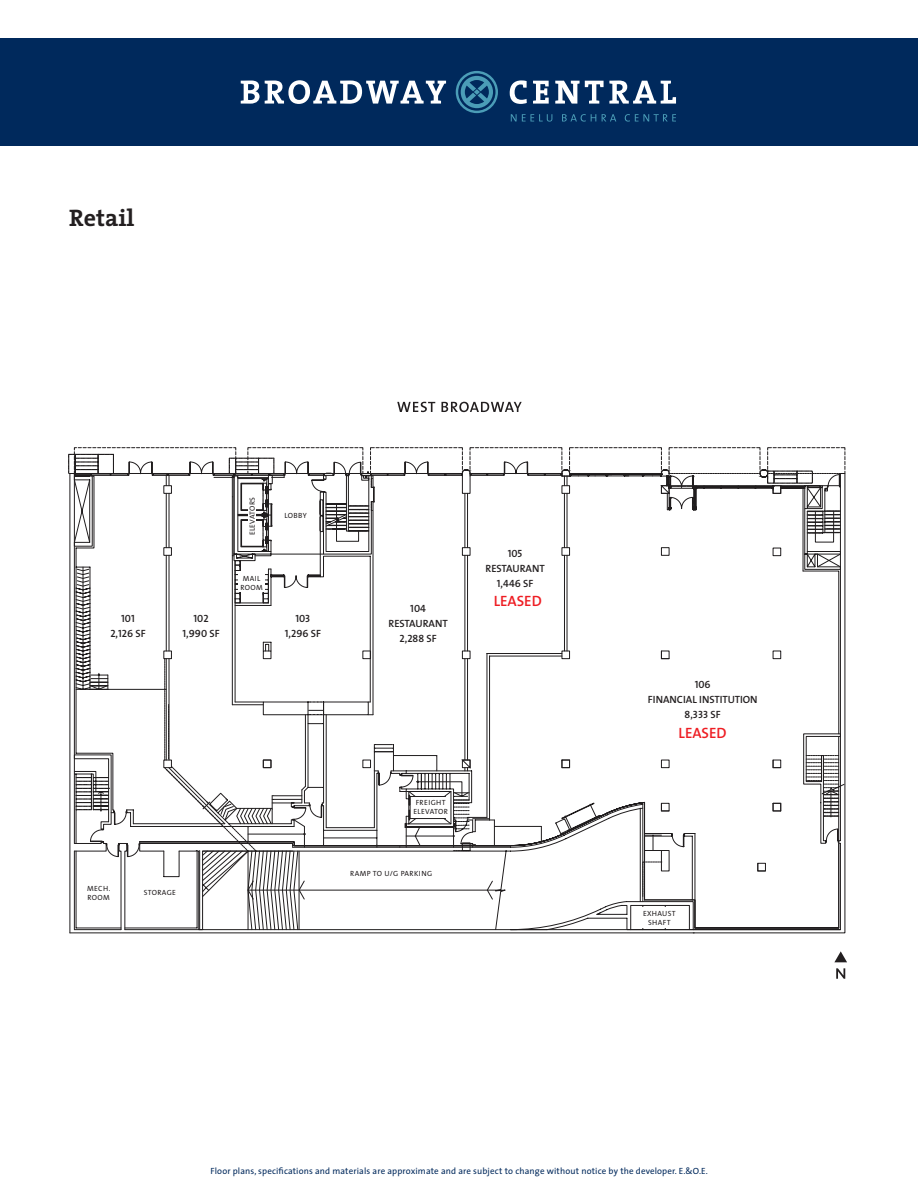
<style>
.page{position:relative;width:918px;height:1188px;background:#fff}
.page>*{position:absolute;margin:0;border:0;box-sizing:border-box;transform-origin:0 0}
.t1{font:700 24px "The Serif";color:#231f20}
.t2{font:15px "The Sans Semi Bold Caps";color:#ee1d23}
.t3{font:10.5px/15px "The Sans Semi Bold Caps";color:#231f20;text-align:center}
.t4{font:9px "The Sans";letter-spacing:.015em;color:#00295c}
.t5{font:7.5px/9px "The Sans Caps";letter-spacing:.05em;color:#231f20;text-align:center}
</style>
<div class="page">
<div style="left:0;top:38px;width:918px;height:108px;background:#00295c"></div>
<svg style="left:456px;top:71px;width:42px;height:42px"></svg>
<svg style="left:510px;top:80px;width:17px;height:24px"></svg>
<svg style="left:533px;top:81px;width:16px;height:23px"></svg>
<svg style="left:555px;top:81px;width:121px;height:23px"></svg>
<svg style="left:511px;top:114px;width:41px;height:8px"></svg>
<svg style="left:562px;top:114px;width:34px;height:8px"></svg>
<svg style="left:602px;top:114px;width:14px;height:7px"></svg>
<svg style="left:625px;top:114px;width:51px;height:8px"></svg>
<svg style="left:241px;top:80px;width:205px;height:24px"></svg>
<hr style="left:838px;top:844px;width:1px;height:84px;background:#201d1e">
<svg style="left:111px;top:871px;width:586px;height:59px"></svg>
<svg style="left:244px;top:871px;width:561px;height:57px"></svg>
<hr style="left:839px;top:843px;width:1px;height:85px;background:#201d1e">
<svg style="left:69px;top:447px;width:776px;height:424px"></svg>
<div style="left:773px;top:803px;width:8px;height:8px;border:1px solid #201d1e"></div>
<svg style="left:836px;top:968px;width:9px;height:11px"></svg>
<svg style="left:834px;top:951px;width:13px;height:11px"></svg>
<svg style="left:397px;top:402px;width:125px;height:10px"></svg>
<div style="left:414px;top:797px;width:35px;height:20px;background:#fff"></div>
<div style="left:248px;top:495px;width:8px;height:42px;background:#fff"></div>
<div style="left:238px;top:572px;width:27px;height:20px;background:#fff"></div>
<div style="left:641px;top:908px;width:36px;height:20px;background:#fff"></div>
<h1 class="t1" style="left:69px;top:197px;width:67px">Retail</h1>
<p class="t5" style="left:248px;top:535px;width:40px;rotate:-90deg">ELEVATORS</p>
<p class="t5" style="left:240px;top:574px;width:21px;text-align:left;text-indent:2px">MAIL<br>ROOM</p>
<p class="t5" style="left:284px;top:511px;width:24px">LOBBY</p>
<p class="t3" style="left:110px;top:611px;width:37px">101<br>2,126 SF</p>
<p class="t3" style="left:183px;top:611px;width:39px">102<br>1,990 SF</p>
<p class="t3" style="left:285px;top:611px;width:38px">103<br>1,296 SF</p>
<p class="t3" style="left:388px;top:600px;width:61px">104<br>RESTAURANT<br>2,288 SF</p>
<p class="t3" style="left:485px;top:545px;width:61px">105<br>RESTAURANT<br>1,446 SF</p>
<h2 class="t2" style="left:494px;top:588px;width:50px">LEASED</h2>
<p class="t5" style="left:87px;top:884px;width:25px;text-align:left">MECH.<br>ROOM</p>
<p class="t5" style="left:144px;top:888px;width:34px">STORAGE</p>
<p class="t5" style="left:413px;top:798px;width:35px">FREIGHT<br>ELEVATOR</p>
<p class="t5" style="left:350px;top:869px;width:7px">RAM</p>
<p class="t5" style="left:367px;top:869px;width:67px">P TO U/G PARKING</p>
<p class="t3" style="left:695px;top:677px;width:17px">106</p>
<p class="t3" style="left:648px;top:692px;width:16px">FINAN</p>
<p class="t3" style="left:677px;top:692px;width:52px">CIAL INSTITUTI</p>
<p class="t3" style="left:743px;top:692px;width:16px">ON</p>
<p class="t3" style="left:685px;top:707px;width:38px">8,333 SF</p>
<h2 class="t2" style="left:679px;top:720px;width:50px">LEASED</h2>
<p class="t5" style="left:643px;top:909px;width:34px">EXHAUST<br>SHAFT</p>
<p class="t4" style="left:210px;top:1163px;width:499px">Floor plans, specifications and materials are approximate and are subject to change without notice by the developer. E.&amp;O.E.</p>
</div>
